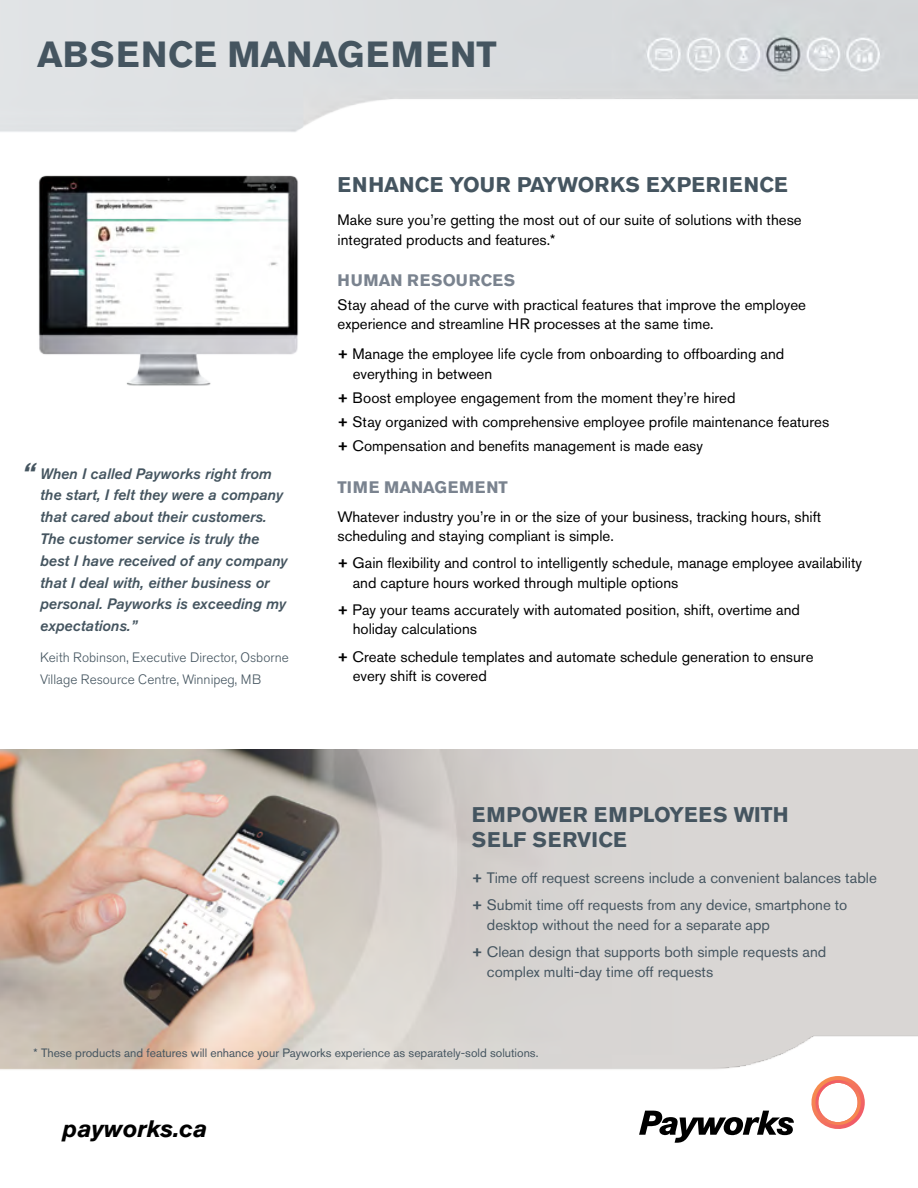
<style>
.page{position:relative;width:918px;height:1188px;background:#fff}
.page>*{position:absolute;margin:0;border:0;box-sizing:border-box;transform-origin:0 0}
.t1{font:700 36.15px "Akzidenz Grotesk BE";letter-spacing:.02em;color:#455560}
.t2{font:italic 700 25.65px "Akzidenz Grotesk BE";color:#455560}
.t3{font:italic 700 23.7px "Akzidenz Grotesk BE";color:#000}
.t4{font:700 21px/25.3px "Akzidenz Grotesk BE";letter-spacing:.02em;color:#455560}
.t5{font:700 16.5px "Akzidenz Grotesk BE";letter-spacing:.03em;color:#7a838f}
.t6{font:15px/19.5px "Akzidenz Grotesk BE";color:#000}
.t7{font:italic 500 15px/21.8px "Akzidenz Grotesk BE";color:#455560}
.t8{font:15px/27.2px "Akzidenz Grotesk BE";color:#455560}
.t9{font:300 13.5px/21.8px "Akzidenz Grotesk BE";color:#455560}
.t10{font:12px "Akzidenz Grotesk BE";color:#455560}
.s1{font-weight:500}
</style>
<div class="page">
<img style="left:0;top:0;width:918px;height:132px">
<img style="left:0;top:750px;width:918px;height:273px">
<img style="left:38px;top:175px;width:261px;height:211px">
<img style="left:0;top:1023px;width:918px;height:88px">
<svg style="left:639px;top:1111px;width:155px;height:32px"></svg>
<svg style="left:808px;top:1076px;width:69px;height:53px"></svg>
<h1 class="t1" style="left:37px;top:33px;width:461px">ABSENCE MANAGEMENT</h1>
<h2 class="t2" style="left:23px;top:457px;width:14px">“</h2>
<p class="t7" style="left:40px;top:462px;width:249px">When I called Payworks right from the start, I felt they were a company that cared about their customers.<br>The customer service is truly the best I have received of any company that I deal with, either business or personal. Payworks is exceeding my expectations.”</p>
<p class="t9" style="left:40px;top:647px;width:250px">Keith Robinson, Executive Director, Osborne<br>Village Resource Centre, Winnipeg, MB</p>
<h3 class="t4" style="left:338px;top:172px;width:452px">ENHANCE YOUR PAYWORKS EXPERIENCE</h3>
<p class="t6" style="left:338px;top:210px;width:466px">Make sure you’re getting the most out of our suite of solutions with these integrated products and features.*</p>
<p class="t5" style="left:338px;top:270px;width:179px">HUMAN RESOURCES</p>
<p class="t6" style="left:338px;top:295px;width:470px">Stay ahead of the curve with practical features that improve the employee experience and streamline HR processes at the same time.</p>
<p class="t6" style="left:353px;top:344px;width:433px;text-indent:-15px"><span class="s1">+</span> Manage the employee life cycle from onboarding to offboarding and everything in between</p>
<p class="t6" style="left:338px;top:386px;width:493px;line-height:24.2px"><span class="s1">+</span> Boost employee engagement from the moment they’re hired<br><span class="s1">+</span> Stay organized with comprehensive employee profile maintenance features <span class="s1">+</span> Compensation and benefits management is made easy</p>
<p class="t5" style="left:338px;top:478px;width:172px">TIME MANAGEMENT</p>
<p class="t6" style="left:338px;top:506px;width:485px">Whatever industry you’re in or the size of your business, tracking hours, shift scheduling and staying compliant is simple.</p>
<p class="t6" style="left:353px;top:553px;width:511px;text-indent:-15px"><span class="s1">+</span> Gain flexibility and control to intelligently schedule, manage employee availability and capture hours worked through multiple options</p>
<p class="t6" style="left:353px;top:600px;width:449px;text-indent:-15px"><span class="s1">+</span> Pay your teams accurately with automated position, shift, overtime and holiday calculations</p>
<p class="t6" style="left:353px;top:646px;width:462px;text-indent:-15px"><span class="s1">+</span> Create schedule templates and automate schedule generation to ensure every shift is covered</p>
<h3 class="t4" style="left:472px;top:802px;width:318px">EMPOWER EMPLOYEES WITH<br>SELF SERVICE</h3>
<p class="t8" style="left:472px;top:864px;width:407px"><span class="s1">+</span> Time off request screens include a convenient balances table <span class="s1">+</span> Submit time off requests from any device, smartphone to</p>
<p class="t8" style="left:472px;top:911px;width:356px;text-indent:15px">desktop without the need for a separate app<br><span class="s1">+</span> Clean design that supports both simple requests and</p>
<p class="t8" style="left:487px;top:958px;width:228px">complex multi-day time off requests</p>
<p class="t10" style="left:34px;top:1046px;width:506px">* These products and features will enhance your Payworks experience as separately-sold solutions.</p>
<h3 class="t3" style="left:63px;top:1114px;width:146px">payworks.ca</h3>
</div>
